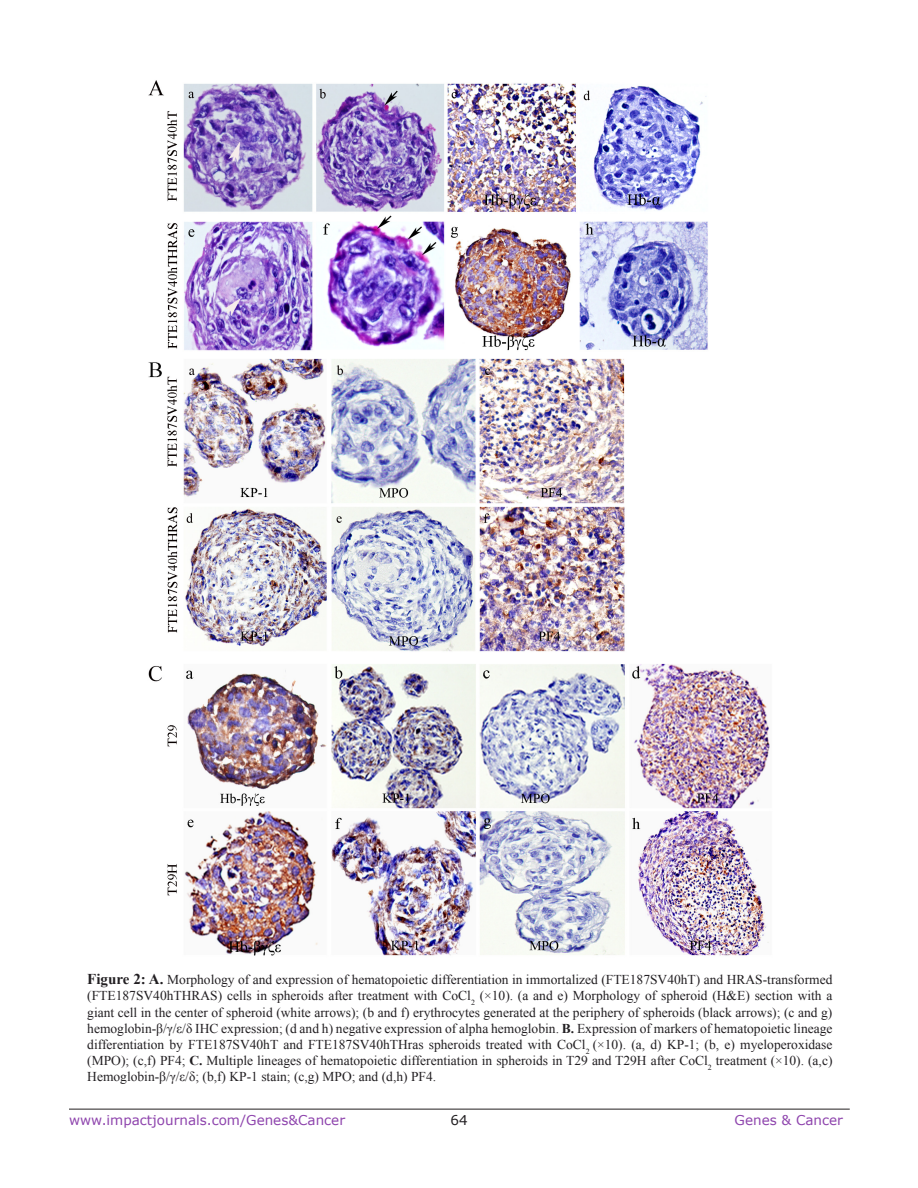
<style>
.page{position:relative;width:918px;height:1188px;background:#fff}
.page>*{position:absolute;margin:0;border:0;box-sizing:border-box;transform-origin:0 0}
.FigureText{font:13.5px/16.2px "Times New Roman";color:#221f22;text-align:justify}
.t1{font:13.5px "Verdana";color:#8e44ad}
.t2{font:13.5px "Verdana";color:#221f22}
.s1{font-weight:700;font-size:15px}
.s2{font-weight:700}
</style>
<div class="page">
<hr style="left:69px;top:1109px;width:781px;height:1px;background:#231f20">
<img style="left:148px;top:80px;width:622px;height:876px">
<p class="FigureText" style="left:87px;top:971px;width:747px"><span class="s1">Figure 2: A.</span> Morphology of and expression of hematopoietic differentiation in immortalized (FTE187SV40hT) and HRAS-transformed (FTE187SV40hTHRAS) cells in spheroids after treatment with CoCl<sub>2</sub> (×10). (a and e) Morphology of spheroid (H&amp;E) section with a giant cell in the center of spheroid (white arrows); (b and f) erythrocytes generated at the periphery of spheroids (black arrows); (c and g) hemoglobin-β/γ/ε/δ IHC expression; (d and h) negative expression of alpha hemoglobin. <span class="s2">B.</span> Expression of markers of hematopoietic lineage differentiation by FTE187SV40hT and FTE187SV40hTHras spheroids treated with CoCl<sub>2</sub> (×10). (a, d) KP-1; (b, e) myeloperoxidase (MPO); (c,f) PF4; <span class="s2">C.</span> Multiple lineages of hematopoietic differentiation in spheroids in T29 and T29H after CoCl<sub>2</sub> treatment (×10). (a,c)<br>Hemoglobin-β/γ/ε/δ; (b,f) KP-1 stain; (c,g) MPO; and (d,h) PF4.</p>
<p class="t1" style="left:69px;top:1111px;width:278px">www.impactjournals.com/Genes&amp;Cancer</p>
<p class="t2" style="left:450px;top:1111px;width:19px">64</p>
<p class="t1" style="left:735px;top:1111px;width:110px">Genes &amp; Cancer</p>
</div>
